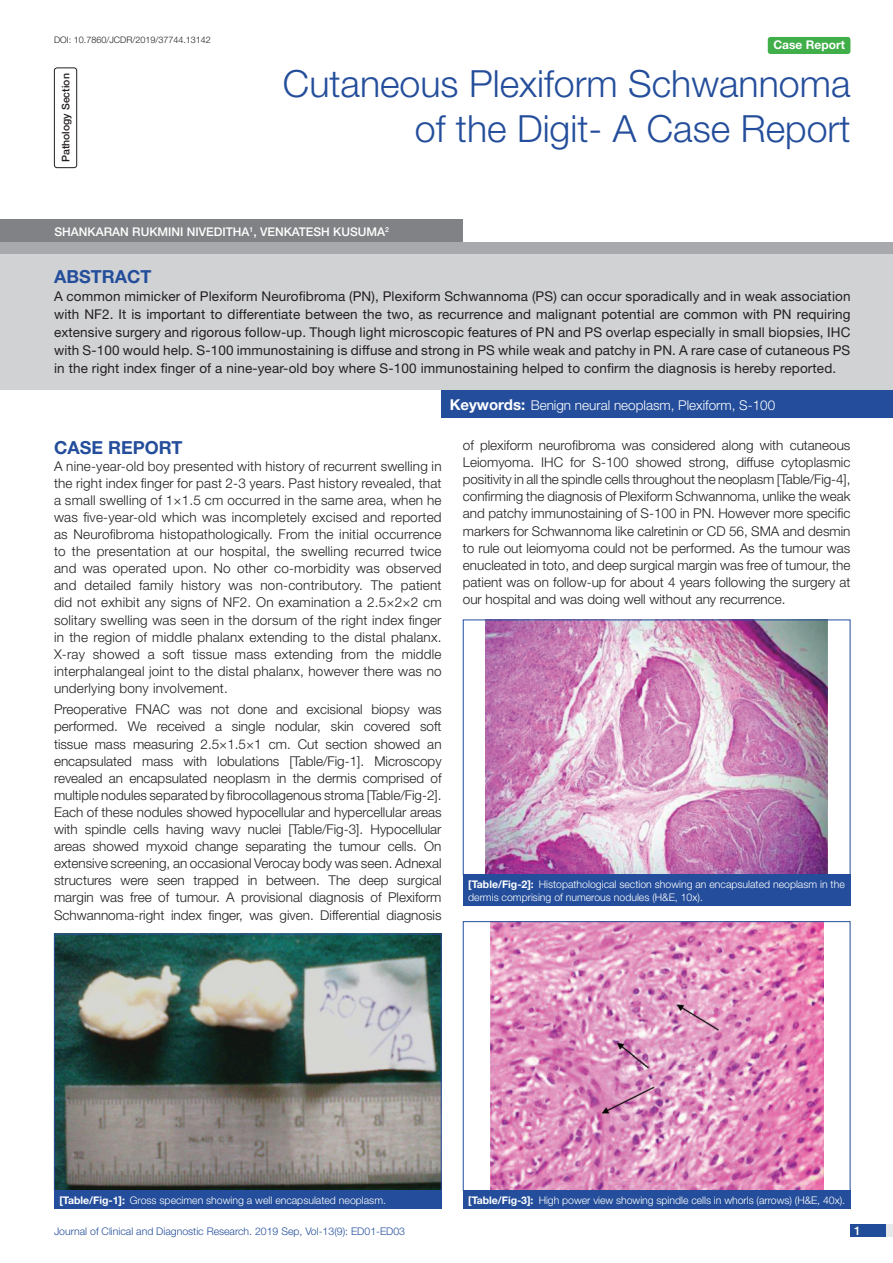
<style>
.page{position:relative;width:893px;height:1263px;background:#fff}
.page>*{position:absolute;margin:0;border:0;box-sizing:border-box;transform-origin:0 0}
.t1{font:300 37.5px/45px "Helvetica Neue";color:#244e9b;text-align:right}
.Heading{font:700 18px "Helvetica Neue";color:#244e9b}
.Abstract_head{font:700 18px "Helvetica Neue";color:#244e9b}
.Body_text{font:300 13.5px/17.1px "Helvetica Neue";color:#231f20;text-align:justify}
.Abstract_Text{font:13.5px/18px "Helvetica Neue";letter-spacing:.01em;color:#231f20;text-align:justify}
.Key_words{font:300 13.5px "Helvetica Neue";color:#fff}
.Author{font:500 12px "Helvetica Neue";color:#fff}
.t2{font:700 12px "Helvetica Neue";color:#fff}
.TABLE_FIG{font:300 10.5px/12.6px "Helvetica Neue";color:#fff}
.t3{font:300 10.5px "Helvetica Neue";color:#244e9b}
.section{font:500 10.5px "Helvetica Neue";color:#231f20}
.DOI{font:300 9px "Helvetica Neue";color:#231f20}
.s1{font-weight:700;font-size:15px}
.s2{font-weight:700}
</style>
<div class="page">
<div style="left:850px;top:1224px;width:43px;height:13px;background:#e6e7e9"></div>
<div style="left:850px;top:1224px;width:35px;height:13px;background:#214c99"></div>
<div style="left:768px;top:37px;width:82px;height:17px;background:#40ae49;border-radius:3px"></div>
<div style="left:54px;top:68px;width:23px;height:100px;border:1px solid #231f20;border-radius:3px"></div>
<div style="left:0;top:242px;width:893px;height:12px;background:#a8a9ad"></div>
<div style="left:0;top:219px;width:463px;height:23px;background:#808285"></div>
<div style="left:0;top:254px;width:893px;height:136px;background:#d1d2d4"></div>
<div style="left:442px;top:390px;width:451px;height:28px;background:#244e9b"></div>
<img style="left:56px;top:936px;width:384px;height:253px">
<div style="left:54px;top:934px;width:388px;height:257px;border:1px solid #244e9b"></div>
<div style="left:54px;top:1190px;width:388px;height:19px;background:#244e9b"></div>
<img style="left:486px;top:621px;width:342px;height:252px">
<div style="left:463px;top:619px;width:387px;height:256px;border:1px solid #244e9b"></div>
<div style="left:463px;top:874px;width:387px;height:32px;background:#244e9b"></div>
<img style="left:490px;top:923px;width:333px;height:266px">
<div style="left:463px;top:921px;width:387px;height:270px;border:1px solid #244e9b"></div>
<div style="left:463px;top:1190px;width:387px;height:19px;background:#244e9b"></div>
<p class="DOI" style="left:54px;top:35px;width:158px">DOI: 10.7860/JCDR/2019/37744.13142</p>
<p class="t2" style="left:773px;top:37px;width:73px">Case Report</p>
<p class="section" style="left:60px;top:162px;width:90px;rotate:-90deg">PATHOLOGY SECTION</p>
<p class="t1" style="left:283px;top:60px;width:569px">Cutaneous Plexiform Schwannoma of the Digit- A Case Report</p>
<p class="Author" style="left:54px;top:224px;width:336px">SHANKARAN RUKMINI NIVEDITHA<sup>1</sup>, VENKATESH KUSUMA<sup>2</sup></p>
<p class="Abstract_head" style="left:54px;top:265px;width:99px">ABSTRACT</p>
<p class="Abstract_Text" style="left:54px;top:287px;width:798px">A common mimicker of Plexiform Neurofibroma (PN), Plexiform Schwannoma (PS) can occur sporadically and in weak association with NF2. It is important to differentiate between the two, as recurrence and malignant potential are common with PN requiring extensive surgery and rigorous follow-up. Though light microscopic features of PN and PS overlap especially in small biopsies, IHC with S-100 would help. S-100 immunostaining is diffuse and strong in PS while weak and patchy in PN. A rare case of cutaneous PS in the right index finger of a nine-year-old boy where S-100 immunostaining helped to confirm the diagnosis is hereby reported.</p>
<p class="Key_words" style="left:450px;top:396px;width:327px"><span class="s1">Keywords:</span> Benign neural neoplasm, Plexiform, S-100</p>
<p class="Heading" style="left:54px;top:436px;width:130px">CASE REPORT</p>
<p class="Body_text" style="left:54px;top:457px;width:389px">A nine-year-old boy presented with history of recurrent swelling in the right index finger for past 2-3 years. Past history revealed, that a small swelling of 1×1.5 cm occurred in the same area, when he was five-year-old which was incompletely excised and reported as Neurofibroma histopathologically. From the initial occurrence to the presentation at our hospital, the swelling recurred twice and was operated upon. No other co-morbidity was observed and detailed family history was non-contributory. The patient did not exhibit any signs of NF2. On examination a 2.5×2×2 cm solitary swelling was seen in the dorsum of the right index finger in the region of middle phalanx extending to the distal phalanx.<br>X-ray showed a soft tissue mass extending from the middle interphalangeal joint to the distal phalanx, however there was no underlying bony involvement.</p>
<p class="Body_text" style="left:54px;top:701px;width:389px">Preoperative FNAC was not done and excisional biopsy was performed. We received a single nodular, skin covered soft tissue mass measuring 2.5×1.5×1 cm. Cut section showed an encapsulated mass with lobulations [Table/Fig-1]. Microscopy revealed an encapsulated neoplasm in the dermis comprised of multiple nodules separated by fibrocollagenous stroma [Table/Fig-2].<br>Each of these nodules showed hypocellular and hypercellular areas with spindle cells having wavy nuclei [Table/Fig-3]. Hypocellular areas showed myxoid change separating the tumour cells. On extensive screening, an occasional Verocay body was seen. Adnexal structures were seen trapped in between. The deep surgical margin was free of tumour. A provisional diagnosis of Plexiform Schwannoma-right index finger, was given. Differential diagnosis</p>
<p class="Body_text" style="left:463px;top:436px;width:389px">of plexiform neurofibroma was considered along with cutaneous Leiomyoma. IHC for S-100 showed strong, diffuse cytoplasmic positivity in all the spindle cells throughout the neoplasm [Table/Fig-4], confirming the diagnosis of Plexiform Schwannoma, unlike the weak and patchy immunostaining of S-100 in PN. However more specific markers for Schwannoma like calretinin or CD 56, SMA and desmin to rule out leiomyoma could not be performed. As the tumour was enucleated in toto, and deep surgical margin was free of tumour, the patient was on follow-up for about 4 years following the surgery at our hospital and was doing well without any recurrence.</p>
<p class="TABLE_FIG" style="left:468px;top:878px;width:378px"><span class="s2">[Table/Fig-2]:</span> Histopathological section showing an encapsulated neoplasm in the dermis comprising of numerous nodules (H&amp;E, 10x).</p>
<p class="TABLE_FIG" style="left:59px;top:1193px;width:328px"><span class="s2">[Table/Fig-1]:</span> Gross specimen showing a well encapsulated neoplasm.</p>
<p class="TABLE_FIG" style="left:468px;top:1193px;width:378px"><span class="s2">[Table/Fig-3]:</span> High power view showing spindle cells in whorls (arrows) (H&amp;E, 40x).</p>
<p class="t3" style="left:54px;top:1225px;width:353px">Journal of Clinical and Diagnostic Research. 2019 Sep, Vol-13(9): ED01-ED03</p>
<p class="Author" style="left:854px;top:1223px;width:8px">1</p>
</div>
